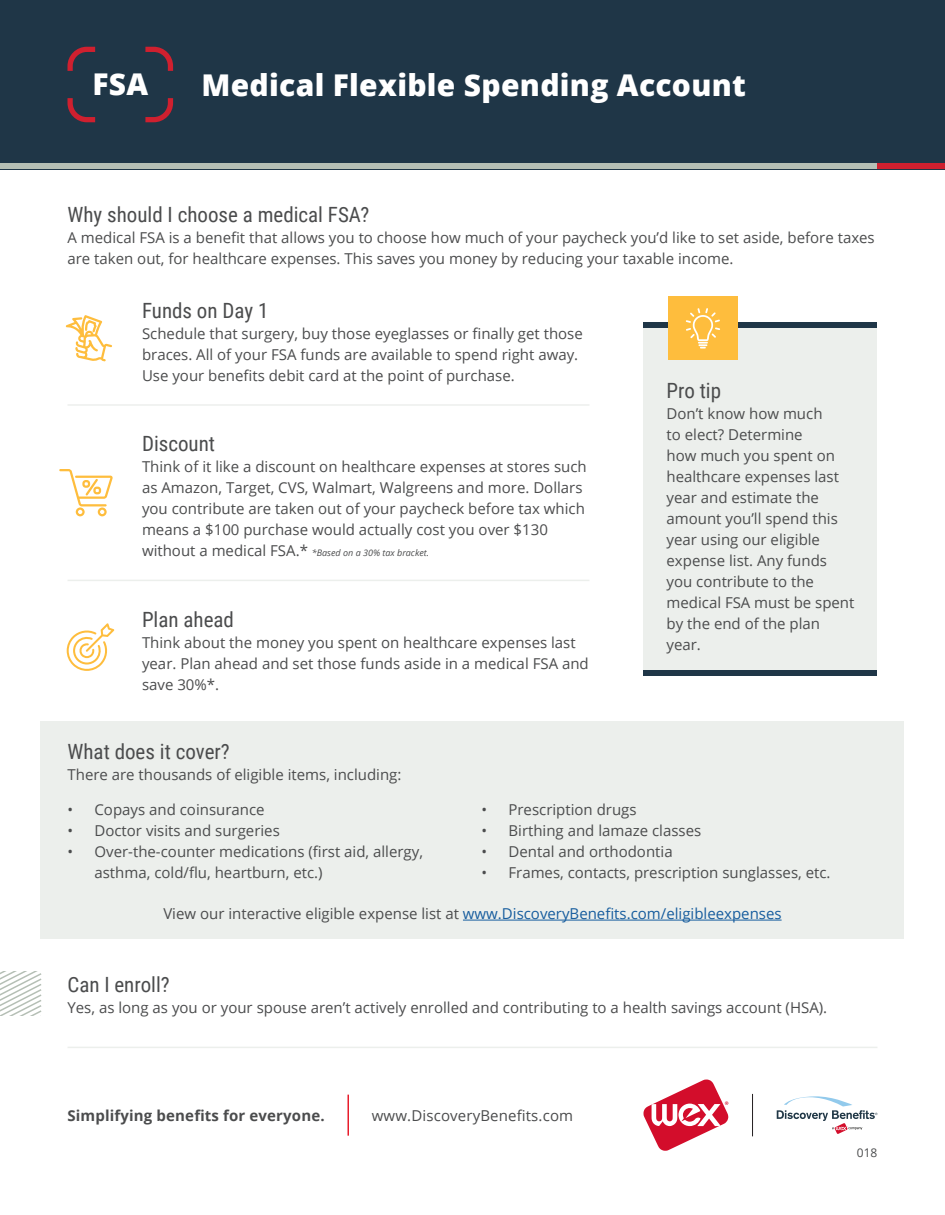
<style>
.page{position:relative;width:945px;height:1215px;background:#fff}
.page>*{position:absolute;margin:0;border:0;box-sizing:border-box;transform-origin:0 0}
.t1{font:800 30px "Open Sans";letter-spacing:.01em;color:#fff}
.t2{font:21px "Roboto Condensed";color:#4b4c4d}
.t3{font:15px/21px "Open Sans";color:#4b4c4d}
.t4{font:15px "Open Sans";color:#175d9e}
.t5{font:700 15px "Open Sans";letter-spacing:.01em;color:#4b4c4d}
.t6{font:12px "Open Sans";color:#4b4c4d}
.t7{font:italic 9px "Open Sans";color:#4b4c4d}
.s1{font-style:normal;font-size:15px}
.s2{color:#4b4c4d}
</style>
<div class="page">
<div style="left:0;top:0;width:945px;height:169px;background:#1f3647"></div>
<svg style="left:777px;top:1096px;width:100px;height:38px"></svg>
<svg style="left:643px;top:1080px;width:85px;height:71px"></svg>
<hr style="left:752px;top:1094px;width:1px;height:42px;background:#231f20">
<hr style="left:347px;top:1095px;width:2px;height:41px;background:#e81d2c">
<svg style="left:67px;top:46px;width:29px;height:25px"></svg>
<svg style="left:145px;top:46px;width:29px;height:25px"></svg>
<svg style="left:67px;top:98px;width:29px;height:25px"></svg>
<svg style="left:145px;top:98px;width:29px;height:25px"></svg>
<hr style="left:68px;top:1047px;width:810px;height:1px;background:#b5bfb5">
<div style="left:1px;top:163px;width:944px;height:6px;background:#b5bfb5"></div>
<div style="left:878px;top:163px;width:67px;height:6px;background:#cf202f"></div>
<hr style="left:68px;top:580px;width:522px;height:1px;background:#b5bfb5">
<hr style="left:68px;top:404px;width:522px;height:2px;background:#b5bfb5">
<div style="left:644px;top:322px;width:234px;height:352px;background:#ecefec"></div>
<div style="left:644px;top:670px;width:234px;height:6px;background:#1f3647"></div>
<div style="left:644px;top:322px;width:234px;height:6px;background:#1f3647"></div>
<div style="left:668px;top:296px;width:69px;height:64px;background:#febd3d"></div>
<svg style="left:0;top:971px;width:42px;height:44px"></svg>
<div style="left:40px;top:721px;width:864px;height:217px;background:#ecefec"></div>
<hr style="left:463px;top:920px;width:319px;height:1px;background:#175d9e">
<svg style="left:686px;top:308px;width:34px;height:41px"></svg>
<svg style="left:66px;top:315px;width:46px;height:46px"></svg>
<svg style="left:67px;top:623px;width:47px;height:48px"></svg>
<svg style="left:59px;top:469px;width:54px;height:47px"></svg>
<p class="t1" style="left:92px;top:62px;width:57px">FSA</p>
<p class="t1" style="left:202px;top:62px;width:546px">Medical Flexible Spending Account</p>
<p class="t2" style="left:68px;top:200px;width:303px">Why should I choose a medical FSA?</p>
<p class="t3" style="left:68px;top:227px;width:809px">A medical FSA is a benefit that allows you to choose how much of your paycheck you’d like to set aside, before taxes are taken out, for healthcare expenses. This saves you money by reducing your taxable income.</p>
<p class="t2" style="left:142px;top:296px;width:128px">Funds on Day 1</p>
<p class="t3" style="left:142px;top:322px;width:442px">Schedule that surgery, buy those eyeglasses or finally get those braces. All of your FSA funds are available to spend right away.<br>Use your benefits debit card at the point of purchase.</p>
<p class="t2" style="left:142px;top:429px;width:75px">Discount</p>
<p class="t3" style="left:142px;top:456px;width:446px">Think of it like a discount on healthcare expenses at stores such as Amazon, Target, CVS, Walmart, Walgreens and more. Dollars you contribute are taken out of your paycheck before tax which means a $100 purchase would actually cost you over $130</p>
<p class="t7" style="left:142px;top:547px;width:289px"><span class="s1">without a medical FSA.*</span> *Based on a 30% tax bracket.</p>
<p class="t2" style="left:142px;top:604px;width:93px">Plan ahead</p>
<p class="t3" style="left:142px;top:631px;width:448px">Think about the money you spent on healthcare expenses last year. Plan ahead and set those funds aside in a medical FSA and save 30%*.</p>
<p class="t2" style="left:667px;top:376px;width:56px">Pro tip</p>
<p class="t3" style="left:667px;top:403px;width:189px">Don’t know how much<br>to elect? Determine<br>how much you spent on healthcare expenses last year and estimate the amount you’ll spend this year using our eligible expense list. Any funds you contribute to the medical FSA must be spent by the end of the plan year.</p>
<p class="t2" style="left:68px;top:737px;width:164px">What does it cover?</p>
<p class="t3" style="left:68px;top:764px;width:335px">There are thousands of eligible items, including:</p>
<p class="t3" style="left:68px;top:799px;width:199px">• Copays and coinsurance</p>
<p class="t3" style="left:68px;top:820px;width:214px">• Doctor visits and surgeries</p>
<p class="t3" style="left:94px;top:841px;width:330px;text-indent:-27px">• Over-the-counter medications (first aid, allergy, asthma, cold/flu, heartburn, etc.)</p>
<p class="t3" style="left:482px;top:799px;width:157px">• Prescription drugs</p>
<p class="t3" style="left:482px;top:820px;width:221px">• Birthing and lamaze classes</p>
<p class="t3" style="left:482px;top:841px;width:193px">• Dental and orthodontia</p>
<p class="t3" style="left:482px;top:862px;width:351px">• Frames, contacts, prescription sunglasses, etc.</p>
<p class="t4" style="left:163px;top:903px;width:620px"><span class="s2">View our interactive eligible expense list at</span> www.DiscoveryBenefits.com/eligibleexpenses</p>
<p class="t2" style="left:68px;top:969px;width:104px">Can I enroll?</p>
<p class="t3" style="left:68px;top:996px;width:761px">Yes, as long as you or your spouse aren’t actively enrolled and contributing to a health savings account (HSA).</p>
<p class="t5" style="left:68px;top:1105px;width:259px">Simplifying benefits for everyone.</p>
<p class="t3" style="left:372px;top:1105px;width:203px">www.DiscoveryBenefits.com</p>
<p class="t6" style="left:857px;top:1144px;width:22px">018</p>
</div>
